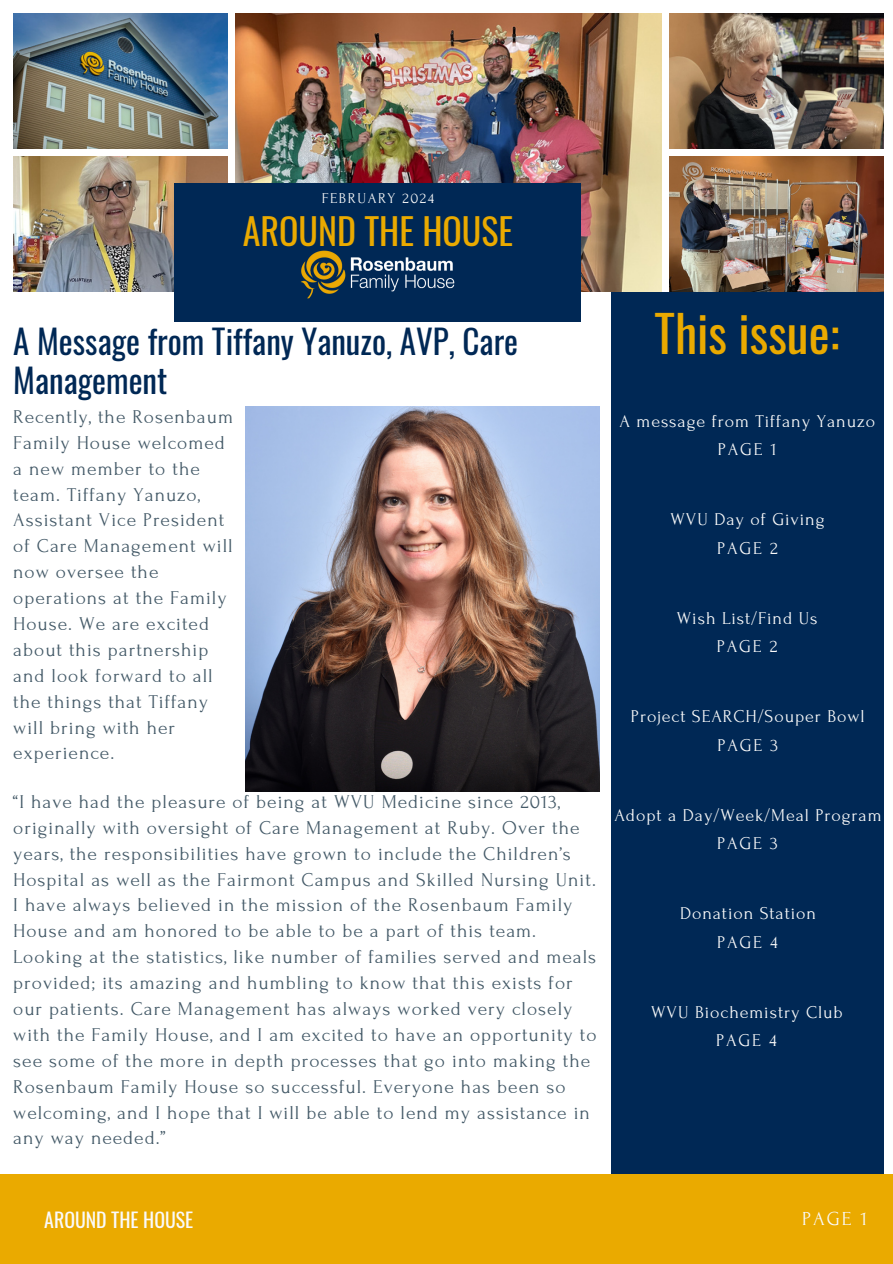
<style>
.page{position:relative;width:893px;height:1264px;background:#fff}
.page>*{position:absolute;margin:0;border:0;box-sizing:border-box;transform-origin:0 0}
.t1{font:49.65px "Oswald";color:#eaaa00}
.t2{font:36px "Oswald";color:#eaaa00}
.t3{font:33.15px/39.3px "Oswald";color:#002855}
.t4{font:19.8px "Oswald";color:#fafafa}
.t5{font:19.8px "Forum";color:#fafafa}
.t6{font:19.5px/25.8px "Forum";letter-spacing:.05em;color:#435967}
.t7{font:18px "Forum";letter-spacing:.05em;color:#fafafa}
.t8{font:15px "Forum";letter-spacing:.1em;color:#fafafa}
</style>
<div class="page">
<img style="left:13px;top:13px;width:214px;height:135px">
<img style="left:13px;top:156px;width:214px;height:135px">
<img style="left:235px;top:13px;width:426px;height:278px">
<img style="left:669px;top:13px;width:214px;height:135px">
<img style="left:669px;top:156px;width:214px;height:135px">
<div style="left:611px;top:293px;width:272px;height:880px;background:#002855"></div>
<div style="left:0;top:1174px;width:892px;height:89px;background:#eaaa00"></div>
<div style="left:175px;top:183px;width:406px;height:138px;background:#002855"></div>
<img style="left:301px;top:250px;width:154px;height:49px">
<img style="left:245px;top:406px;width:354px;height:385px">
<p class="t8" style="left:322px;top:190px;width:114px">FEBRUARY 2024</p>
<p class="t2" style="left:243px;top:203px;width:272px">AROUND THE HOUSE</p>
<h1 class="t3" style="left:13px;top:320px;width:506px">A Message from Tiffany Yanuzo, AVP, Care<br>Management</h1>
<h5 class="t6" style="left:13px;top:404px;width:221px">Recently, the Rosenbaum<br>Family House welcomed a new member to the team. Tiffany Yanuzo,<br>Assistant Vice President of Care Management will now oversee the operations at the Family<br>House. We are excited about this partnership and look forward to all the things that Tiffany will bring with her experience.</h5>
<h4 class="t6" style="left:13px;top:789px;width:584px">“I have had the pleasure of being at WVU Medicine since 2013, originally with oversight of Care Management at Ruby. Over the years, the responsibilities have grown to include the Children’s Hospital as well as the Fairmont Campus and Skilled Nursing Unit.<br>I have always believed in the mission of the Rosenbaum Family House and am honored to be able to be a part of this team.<br>Looking at the statistics, like number of families served and meals provided; its amazing and humbling to know that this exists for our patients. Care Management has always worked very closely with the Family House, and I am excited to have an opportunity to see some of the more in depth processes that go into making the Rosenbaum Family House so successful. Everyone has been so welcoming, and I hope that I will be able to lend my assistance in any way needed.”</h4>
<h4 class="t1" style="left:654px;top:295px;width:186px">This issue:</h4>
<h5 class="t7" style="left:619px;top:411px;width:257px">A message from Tiffany Yanuzo</h5>
<h4 class="t7" style="left:717px;top:440px;width:60px">PAGE 1</h4>
<h4 class="t7" style="left:670px;top:509px;width:156px">WVU Day of Giving</h4>
<h5 class="t7" style="left:717px;top:538px;width:62px">PAGE 2</h5>
<h3 class="t7" style="left:676px;top:608px;width:142px">Wish List/Find Us</h3>
<h5 class="t7" style="left:716px;top:637px;width:62px">PAGE 2</h5>
<h4 class="t7" style="left:631px;top:706px;width:235px">Project SEARCH/Souper Bowl</h4>
<h5 class="t7" style="left:717px;top:735px;width:62px">PAGE 3</h5>
<p class="t7" style="left:614px;top:805px;width:269px">Adopt a Day/Week/Meal Program</p>
<h5 class="t7" style="left:717px;top:833px;width:62px">PAGE 3</h5>
<h5 class="t7" style="left:680px;top:903px;width:137px">Donation Station</h5>
<h4 class="t7" style="left:717px;top:932px;width:62px">PAGE 4</h4>
<h5 class="t7" style="left:651px;top:1002px;width:193px">WVU Biochemistry Club</h5>
<h4 class="t7" style="left:716px;top:1030px;width:62px">PAGE 4</h4>
<h5 class="t4" style="left:44px;top:1204px;width:150px">AROUND THE HOUSE</h5>
<h4 class="t5" style="left:802px;top:1208px;width:66px">PAGE 1</h4>
</div>
